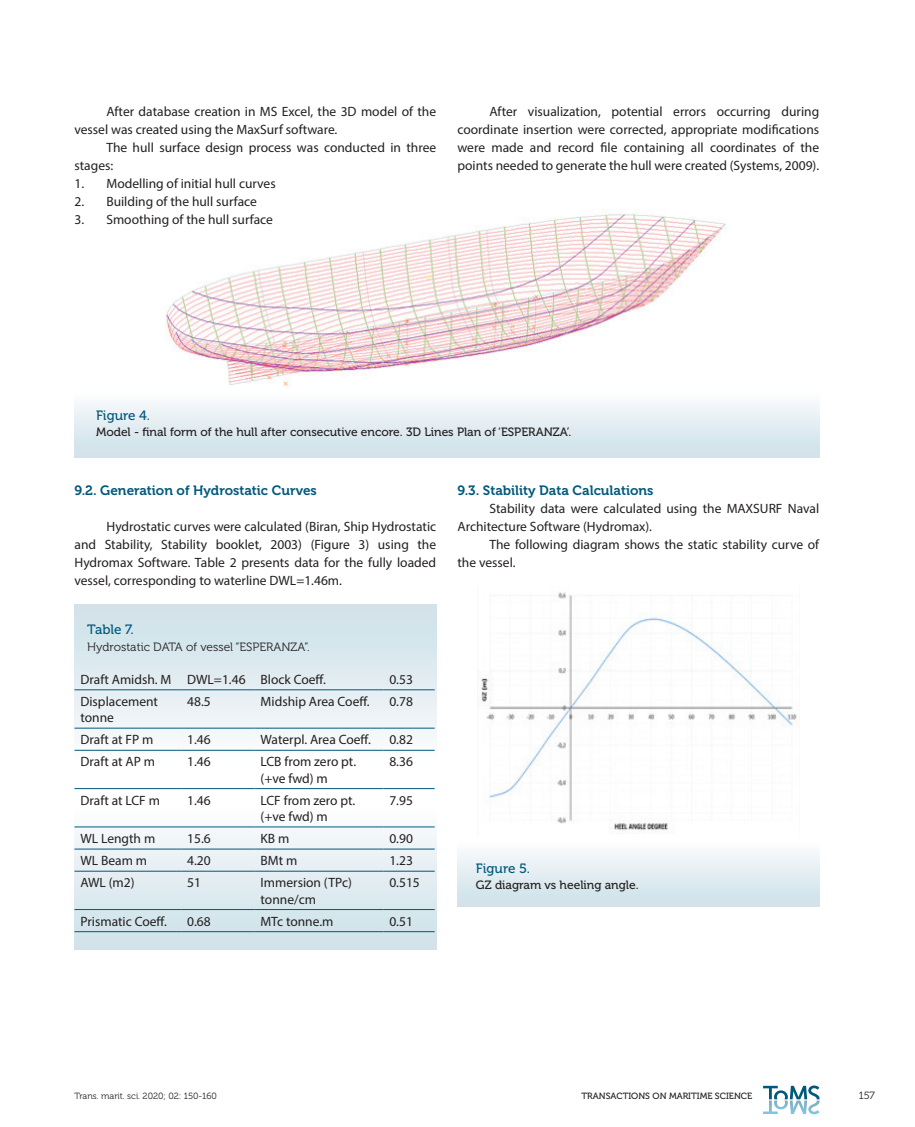
<style>
.page{position:relative;width:915px;height:1127px;background:#fff}
.page>*{position:absolute;margin:0;border:0;box-sizing:border-box;transform-origin:0 0}
.t1{font:13.5px/18px "Myriad Pro";color:#231f20}
.t2{font:13.5px "Museo 700";color:#00597c}
.t3{font:13.5px "Museo 500";color:#00597c}
.t4{font:12px "Museo 500";color:#231f20}
.t5{font:12px "Museo 300";color:#231f20}
.t6{font:10.5px "Museo 300";color:#231f20}
.t7{font:9px "Museo 300";letter-spacing:-.005em;color:#231f20}
.t8{font:9px "Museo 500";color:#231f20}
</style>
<div class="page">
<svg style="left:763px;top:1085px;width:56px;height:29px"></svg>
<svg style="left:74px;top:826px;width:362px;height:123px"></svg>
<div style="left:74px;top:605px;width:362px;height:157px;background:linear-gradient(to bottom,#cde1e8,#f5f7fa)"></div>
<img style="left:166px;top:214px;width:560px;height:172px">
<div style="left:74px;top:391px;width:745px;height:66px;background:linear-gradient(to bottom,#fdfdfe,#cde1e8)"></div>
<div style="left:457px;top:841px;width:362px;height:66px;background:linear-gradient(to bottom,#fcfcfe,#cde1e8)"></div>
<hr style="left:74px;top:689px;width:107px;height:1px;background:#00597c">
<hr style="left:181px;top:689px;width:73px;height:1px;background:#00597c">
<hr style="left:254px;top:689px;width:129px;height:1px;background:#00597c">
<hr style="left:383px;top:689px;width:51px;height:1px;background:#00597c">
<hr style="left:74px;top:728px;width:107px;height:1px;background:#00597c">
<hr style="left:181px;top:728px;width:73px;height:1px;background:#00597c">
<hr style="left:254px;top:728px;width:129px;height:1px;background:#00597c">
<hr style="left:383px;top:728px;width:51px;height:1px;background:#00597c">
<hr style="left:74px;top:750px;width:107px;height:1px;background:#00597c">
<hr style="left:181px;top:750px;width:73px;height:1px;background:#00597c">
<hr style="left:254px;top:750px;width:129px;height:1px;background:#00597c">
<hr style="left:383px;top:750px;width:51px;height:1px;background:#00597c">
<hr style="left:74px;top:788px;width:107px;height:1px;background:#00597c">
<hr style="left:181px;top:788px;width:73px;height:1px;background:#00597c">
<hr style="left:254px;top:788px;width:129px;height:1px;background:#00597c">
<hr style="left:383px;top:788px;width:51px;height:1px;background:#00597c">
<hr style="left:74px;top:827px;width:107px;height:1px;background:#00597c">
<hr style="left:181px;top:827px;width:73px;height:1px;background:#00597c">
<hr style="left:254px;top:827px;width:129px;height:1px;background:#00597c">
<hr style="left:383px;top:827px;width:51px;height:1px;background:#00597c">
<hr style="left:74px;top:849px;width:107px;height:1px;background:#00597c">
<hr style="left:181px;top:849px;width:73px;height:1px;background:#00597c">
<hr style="left:254px;top:849px;width:129px;height:1px;background:#00597c">
<hr style="left:383px;top:849px;width:51px;height:1px;background:#00597c">
<hr style="left:74px;top:871px;width:107px;height:1px;background:#00597c">
<hr style="left:181px;top:871px;width:73px;height:1px;background:#00597c">
<hr style="left:254px;top:871px;width:129px;height:1px;background:#00597c">
<hr style="left:383px;top:871px;width:51px;height:1px;background:#00597c">
<hr style="left:74px;top:909px;width:107px;height:1px;background:#00597c">
<hr style="left:181px;top:909px;width:73px;height:1px;background:#00597c">
<hr style="left:254px;top:909px;width:129px;height:1px;background:#00597c">
<hr style="left:383px;top:909px;width:51px;height:1px;background:#00597c">
<hr style="left:74px;top:931px;width:107px;height:1px;background:#00597c">
<hr style="left:181px;top:931px;width:73px;height:1px;background:#00597c">
<hr style="left:254px;top:931px;width:129px;height:1px;background:#00597c">
<hr style="left:383px;top:931px;width:51px;height:1px;background:#00597c">
<img style="left:477px;top:592px;width:320px;height:239px">
<p class="t1" style="left:74px;top:103px;width:363px;text-indent:32px">After database creation in MS Excel, the 3D model of the vessel was created using the MaxSurf software.</p>
<p class="t1" style="left:74px;top:139px;width:363px;text-indent:32px">The hull surface design process was conducted in three stages:</p>
<p class="t1" style="left:74px;top:175px;width:203px">1. Modelling of initial hull curves</p>
<p class="t1" style="left:74px;top:193px;width:184px">2. Building of the hull surface</p>
<p class="t1" style="left:74px;top:211px;width:200px">3. Smoothing of the hull surface</p>
<p class="t1" style="left:457px;top:103px;width:363px;text-align:justify;text-indent:32px">After visualization, potential errors occurring during coordinate insertion were corrected, appropriate modifications were made and record file containing all coordinates of the points needed to generate the hull were created (Systems, 2009).</p>
<p class="t3" style="left:96px;top:408px;width:55px">Figure 4.</p>
<p class="t4" style="left:96px;top:426px;width:476px">Model - final form of the hull after consecutive encore. 3D Lines Plan of ‘ESPERANZA’.</p>
<p class="t2" style="left:74px;top:483px;width:244px">9.2. Generation of Hydrostatic Curves</p>
<p class="t1" style="left:74px;top:517px;width:363px;text-align:justify;text-indent:32px">Hydrostatic curves were calculated (Biran, Ship Hydrostatic and Stability, Stability booklet, 2003) (Figure 3) using the Hydromax Software. Table 2 presents data for the fully loaded vessel, corresponding to waterline DWL=1.46m.</p>
<p class="t3" style="left:87px;top:622px;width:48px">Table 7.</p>
<p class="t5" style="left:87px;top:640px;width:224px">Hydrostatic DATA of vessel “ESPERANZA”.</p>
<p class="t1" style="left:80px;top:670px;width:247px">Draft Amidsh. M DWL=1.46 Block Coeff.</p>
<p class="t1" style="left:389px;top:670px;width:25px">0.53</p>
<p class="t1" style="left:80px;top:693px;width:79px;line-height:16.2px">Displacement tonne</p>
<p class="t1" style="left:187px;top:692px;width:25px">48.5</p>
<p class="t1" style="left:260px;top:692px;width:111px">Midship Area Coeff.</p>
<p class="t1" style="left:389px;top:692px;width:25px">0.78</p>
<p class="t1" style="left:80px;top:730px;width:74px">Draft at FP m</p>
<p class="t1" style="left:187px;top:730px;width:25px">1.46</p>
<p class="t1" style="left:260px;top:730px;width:112px">Waterpl. Area Coeff.</p>
<p class="t1" style="left:389px;top:730px;width:25px">0.82</p>
<p class="t1" style="left:80px;top:753px;width:76px">Draft at AP m</p>
<p class="t1" style="left:187px;top:753px;width:25px">1.46</p>
<p class="t1" style="left:260px;top:753px;width:97px;line-height:16.2px">LCB from zero pt. (+ve fwd) m</p>
<p class="t1" style="left:389px;top:753px;width:25px">8.36</p>
<p class="t1" style="left:80px;top:791px;width:81px">Draft at LCF m</p>
<p class="t1" style="left:187px;top:791px;width:25px">1.46</p>
<p class="t1" style="left:260px;top:792px;width:96px;line-height:16.2px">LCF from zero pt. (+ve fwd) m</p>
<p class="t1" style="left:389px;top:791px;width:25px">7.95</p>
<p class="t1" style="left:80px;top:829px;width:76px">WL Length m</p>
<p class="t1" style="left:187px;top:829px;width:25px">15.6</p>
<p class="t1" style="left:260px;top:829px;width:30px">KB m</p>
<p class="t1" style="left:389px;top:829px;width:25px">0.90</p>
<p class="t1" style="left:80px;top:851px;width:68px">WL Beam m</p>
<p class="t1" style="left:187px;top:851px;width:25px">4.20</p>
<p class="t1" style="left:260px;top:851px;width:38px">BMt m</p>
<p class="t1" style="left:389px;top:851px;width:25px">1.23</p>
<p class="t1" style="left:80px;top:873px;width:56px">AWL (m2)</p>
<p class="t1" style="left:187px;top:873px;width:15px">51</p>
<p class="t1" style="left:260px;top:874px;width:93px;line-height:16.2px">Immersion (TPc) tonne/cm</p>
<p class="t1" style="left:389px;top:873px;width:32px">0.515</p>
<p class="t1" style="left:80px;top:912px;width:88px">Prismatic Coeff.</p>
<p class="t1" style="left:187px;top:912px;width:25px">0.68</p>
<p class="t1" style="left:260px;top:912px;width:74px">MTc tonne.m</p>
<p class="t1" style="left:389px;top:912px;width:25px">0.51</p>
<p class="t2" style="left:457px;top:483px;width:197px">9.3. Stability Data Calculations</p>
<p class="t1" style="left:457px;top:499px;width:363px;text-indent:32px">Stability data were calculated using the MAXSURF Naval<br>Architecture Software (Hydromax).</p>
<p class="t1" style="left:457px;top:535px;width:363px;text-indent:32px">The following diagram shows the static stability curve of the vessel.</p>
<p class="t3" style="left:476px;top:861px;width:56px">Figure 5.</p>
<p class="t4" style="left:476px;top:878px;width:164px">GZ diagram vs heeling angle.</p>
<p class="t7" style="left:74px;top:1091px;width:144px">Trans. marit. sci. 2020; 02: 150-160</p>
<p class="t8" style="left:581px;top:1091px;width:172px">TRANSACTIONS ON MARITIME SCIENCE</p>
<p class="t6" style="left:858px;top:1090px;width:18px">157</p>
</div>
